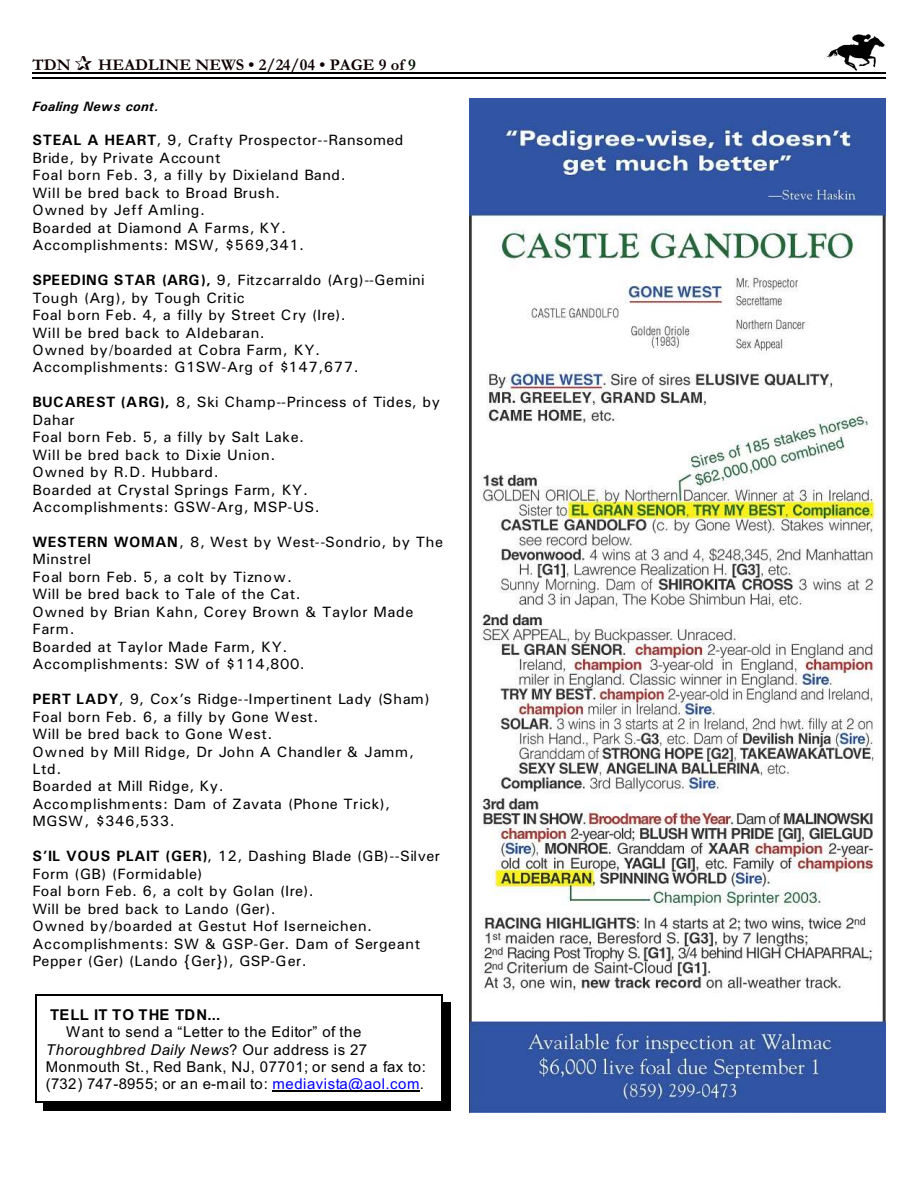
<style>
.page{position:relative;width:918px;height:1188px;background:#fff}
.page>*{position:absolute;margin:0;border:0;box-sizing:border-box;transform-origin:0 0}
.t1{font:700 16.5px "Garamond";letter-spacing:.005em;color:#0f0000}
.t2{font:15px/17.4px "Univers";letter-spacing:.035em;color:#000}
.t3{font:15px/17.2px "Arial";letter-spacing:.035em;color:#000}
.t4{font:700 15px "Arial";letter-spacing:.01em;color:#000}
.t5{font:italic 700 13.5px "Univers";letter-spacing:.02em;color:#000}
.s1{color:#001400}
.s2{font-weight:700}
.s3{font-style:italic}
.s4{color:#00f}
</style>
<div class="page">
<img style="left:826px;top:34px;width:59px;height:36px">
<hr style="left:32px;top:72px;width:853px;height:1px;background:#000">
<hr style="left:32px;top:77px;width:853px;height:2px;background:#000">
<img style="left:470px;top:98px;width:415px;height:1014px">
<hr style="left:273px;top:1091px;width:147px;height:1px;background:#000">
<hr style="left:35px;top:994px;width:2px;height:109px;background:#000">
<hr style="left:442px;top:994px;width:1px;height:109px;background:#000">
<hr style="left:35px;top:994px;width:408px;height:2px;background:#000">
<hr style="left:35px;top:1102px;width:408px;height:1px;background:#000">
<div style="left:443px;top:1002px;width:8px;height:109px;background:#000"></div>
<div style="left:43px;top:1103px;width:408px;height:8px;background:#000"></div>
<p class="t1" style="left:32px;top:59px;width:40px">TDN</p>
<p class="t1" style="left:98px;top:59px;width:319px">HEADLINE NEWS • 2/24/04 • PAGE 9 of <span class="s1">9</span></p>
<p class="t5" style="left:32px;top:101px;width:128px">Foaling News cont.</p>
<p class="t2" style="left:32px;top:133px;width:373px"><span class="s2">STEAL A HEART</span>, 9, Crafty Prospector--Ransomed Bride, by Private Account<br>Foal born Feb. 3, a filly by Dixieland Band.<br>Will be bred back to Broad Brush.<br>Owned by Jeff Amling.<br>Boarded at Diamond A Farms, KY.<br>Accomplishments: MSW, $569,341.</p>
<p class="t2" style="left:32px;top:273px;width:394px"><span class="s2">SPEEDING STAR (ARG),</span> 9, Fitzcarraldo (Arg)--Gemini Tough (Arg), by Tough Critic<br>Foal born Feb. 4, a filly by Street Cry (Ire).<br>Will be bred back to Aldebaran.<br>Owned by/boarded at Cobra Farm, KY.<br>Accomplishments: G1SW-Arg of $147,677.</p>
<p class="t2" style="left:32px;top:395px;width:409px"><span class="s2">BUCAREST (ARG),</span> 8, Ski Champ--Princess of Tides, by<br>Dahar<br>Foal born Feb. 5, a filly by Salt Lake.<br>Will be bred back to Dixie Union.<br>Owned by R.D. Hubbard.<br>Boarded at Crystal Springs Farm, KY.<br>Accomplishments: GSW-Arg, MSP-US.</p>
<p class="t2" style="left:32px;top:534px;width:412px"><span class="s2">WESTERN WOMAN</span>, 8, West by West--Sondrio, by The<br>Minstrel<br>Foal born Feb. 5, a colt by Tiznow.<br>Will be bred back to Tale of the Cat.<br>Owned by Brian Kahn, Corey Brown &amp; Taylor Made<br>Farm.<br>Boarded at Taylor Made Farm, KY.<br>Accomplishments: SW of $114,800.</p>
<p class="t2" style="left:32px;top:692px;width:399px"><span class="s2">PERT LADY</span>, 9, Cox’s Ridge--Impertinent Lady (Sham)<br>Foal born Feb. 6, a filly by Gone West.<br>Will be bred back to Gone West.<br>Owned by Mill Ridge, Dr John A Chandler &amp; Jamm,<br>Ltd.<br>Boarded at Mill Ridge, Ky.<br>Accomplishments: Dam of Zavata (Phone Trick),<br>MGSW, $346,533.</p>
<p class="t2" style="left:32px;top:849px;width:409px"><span class="s2">S’IL VOUS PLAIT (GER)</span>, 12, Dashing Blade (GB)--Silver Form (GB) (Formidable)<br>Foal born Feb. 6, a colt by Golan (Ire).<br>Will be bred back to Lando (Ger).<br>Owned by/boarded at Gestut Hof Iserneichen.<br>Accomplishments: SW &amp; GSP-Ger. Dam of Sergeant Pepper (Ger) (Lando {Ger}), GSP-Ger.</p>
<p class="t4" style="left:50px;top:1009px;width:171px">TELL IT TO THE TDN...</p>
<p class="t3" style="left:46px;top:1025px;width:381px;text-indent:20px">Want to send a “Letter to the Editor” of the <span class="s3">Thoroughbred Daily News</span>? Our address is 27<br>Monmouth St., Red Bank, NJ, 07701; or send a fax to: (732) 747-8955; or an e-mail to: <span class="s4">mediavista@aol.com</span>.</p>
</div>
